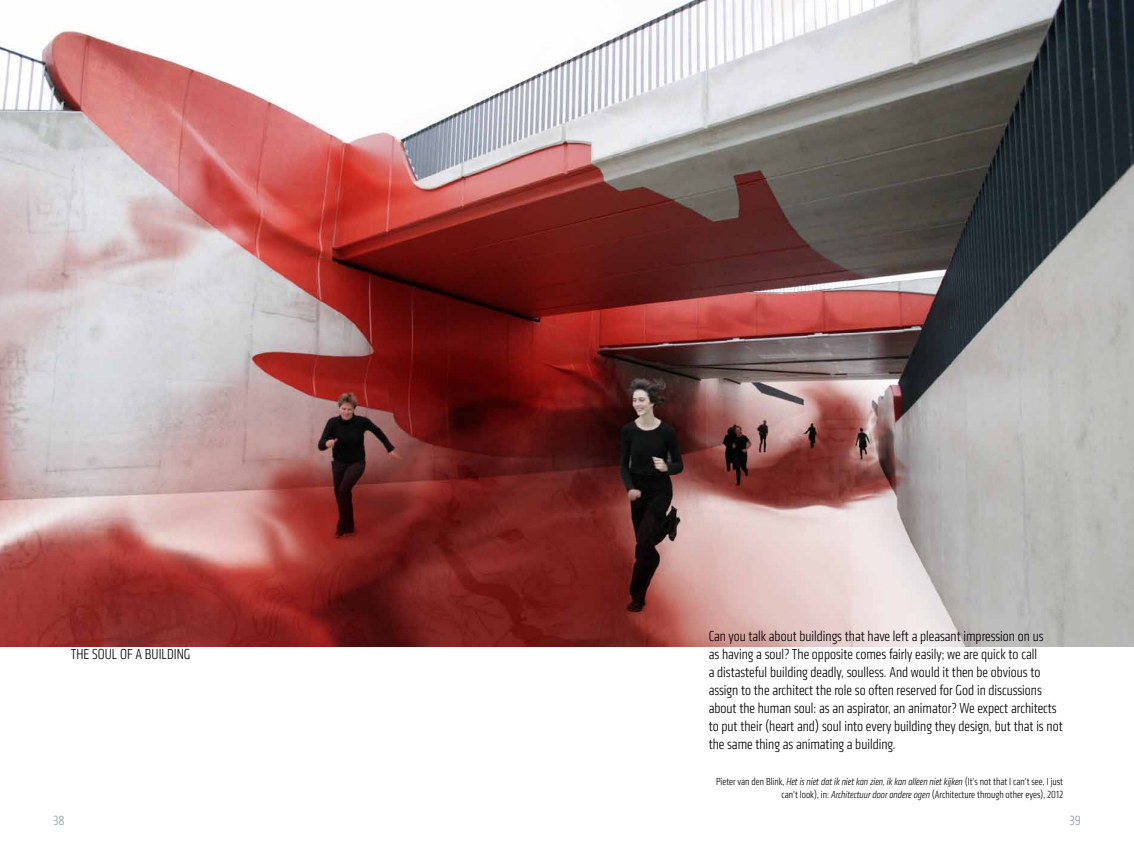
<style>
.page{position:relative;width:1134px;height:851px;background:#fff}
.page>*{position:absolute;margin:0;border:0;box-sizing:border-box;transform-origin:0 0}
.t1{font:300 condensed 15px/18px "Klavika";color:#000}
.t2{font:300 condensed 13.75px "Klavika";color:#939598}
.t3{font:300 condensed 10.62px/12.8px "Klavika";color:#000;text-align:right}
.s1{font-style:italic}
</style>
<div class="page">
<img style="left:0;top:0;width:1134px;height:646px">
<p class="t1" style="left:71px;top:645px;width:121px">THE SOUL OF A BUILDING</p>
<p class="t1" style="left:709px;top:627px;width:355px">Can you talk about buildings that have left a pleasant impression on us<br>as having a soul? The opposite comes fairly easily; we are quick to call<br>a distasteful building deadly, soulless. And would it then be obvious to assign to the architect the role so often reserved for God in discussions about the human soul: as an aspirator, an animator? We expect architects to put their (heart and) soul into every building they design, but that is not the same thing as animating a building.</p>
<p class="t3" style="left:716px;top:775px;width:348px">Pieter van den Blink, <span class="s1">Het is niet dat ik niet kan zien, ik kan alleen niet kijken</span> (It’s not that I can’t see, I just can’t look), in: <span class="s1">Architectuur door andere ogen</span> (Architecture through other eyes), 2012</p>
<p class="t2" style="left:53px;top:813px;width:13px">38</p>
<p class="t2" style="left:1069px;top:813px;width:13px">39</p>
</div>
